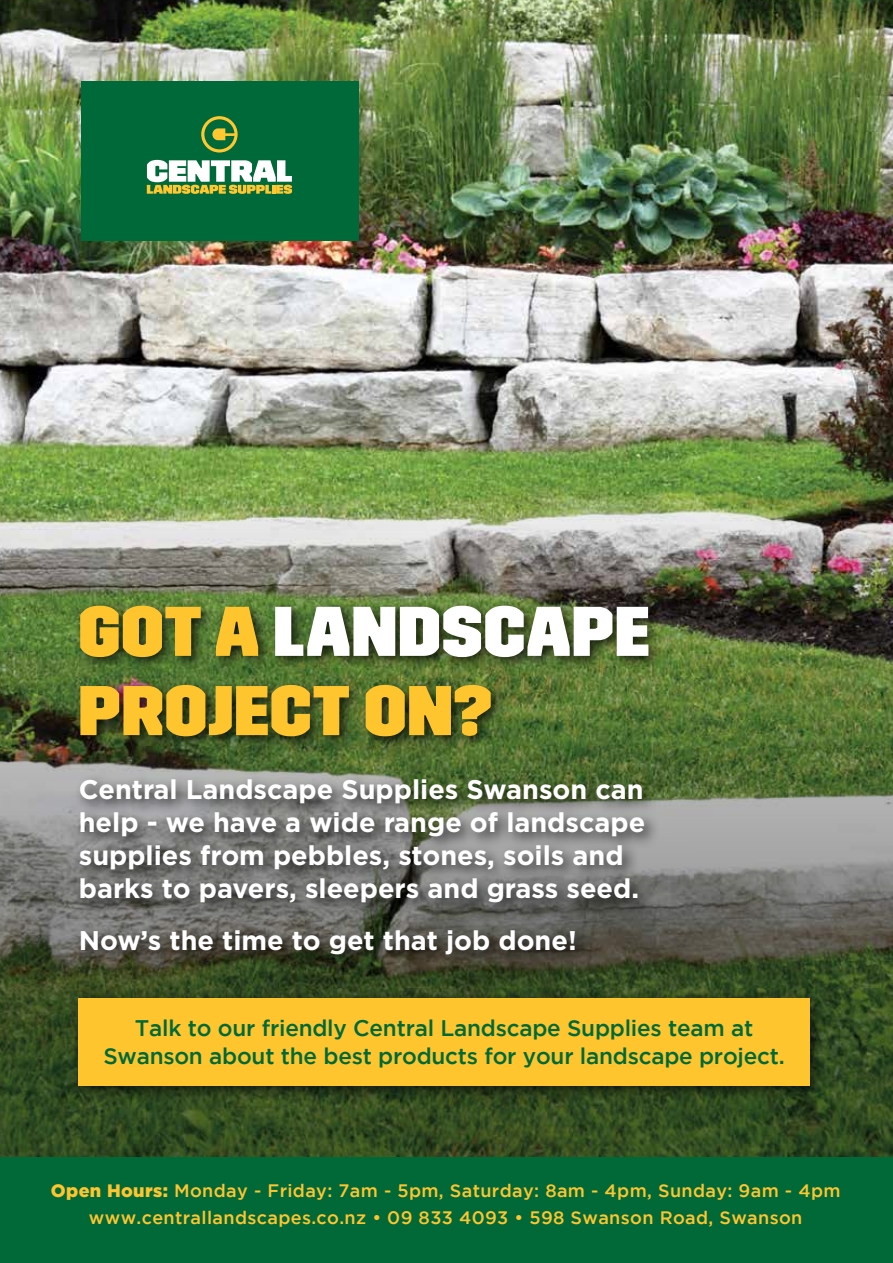
<style>
.page{position:relative;width:893px;height:1263px;background:#fff}
.page>*{position:absolute;margin:0;border:0;box-sizing:border-box;transform-origin:0 0}
.t1{font:70.05px/79.2px "Trim Poster";letter-spacing:.02em;color:#ffc52f}
.t2{font:700 27px/33px "Gotham";color:#fff}
.t3{font:500 22.5px/28.5px "Gotham";letter-spacing:-.01em;color:#006937;text-align:center}
.t4{font:500 18px/27.5px "Gotham";letter-spacing:.02em;color:#ffc52f;text-align:center}
.s1{color:#fff}
.s2{font-weight:900}
</style>
<div class="page">
<img style="left:0;top:0;width:893px;height:256px">
<img style="left:0;top:256px;width:893px;height:901px">
<div style="left:67px;top:987px;width:760px;height:116px;background:#000;opacity:.75"></div>
<div style="left:78px;top:999px;width:732px;height:87px;background:#ffc52f"></div>
<div style="left:74px;top:773px;width:587px;height:198px;background:#000;opacity:.75"></div>
<div style="left:74px;top:599px;width:590px;height:152px;background:#000;opacity:.75"></div>
<div style="left:81px;top:81px;width:277px;height:160px;background:#00693a"></div>
<svg style="left:147px;top:160px;width:145px;height:34px"></svg>
<svg style="left:201px;top:116px;width:37px;height:37px"></svg>
<div style="left:0;top:1157px;width:893px;height:106px;background:#006937"></div>
<h1 class="t1" style="left:79px;top:592px;width:572px">GOT A <span class="s1">LANDSCAPE<br></span>PROJECT ON?</h1>
<p class="t2" style="left:79px;top:773px;width:568px">Central Landscape Supplies Swanson can help - we have a wide range of landscape supplies from pebbles, stones, soils and barks to pavers, sleepers and grass seed.</p>
<p class="t2" style="left:79px;top:923px;width:499px">Now’s the time to get that job done!</p>
<p class="t3" style="left:103px;top:1013px;width:683px">Talk to our friendly Central Landscape Supplies team at<br>Swanson about the best products for your landscape project.</p>
<p class="t4" style="left:51px;top:1176px;width:791px"><span class="s2">Open Hours:</span> Monday - Friday: 7am - 5pm, Saturday: 8am - 4pm, Sunday: 9am - 4pm www.centrallandscapes.co.nz • 09 833 4093 • 598 Swanson Road, Swanson</p>
</div>
